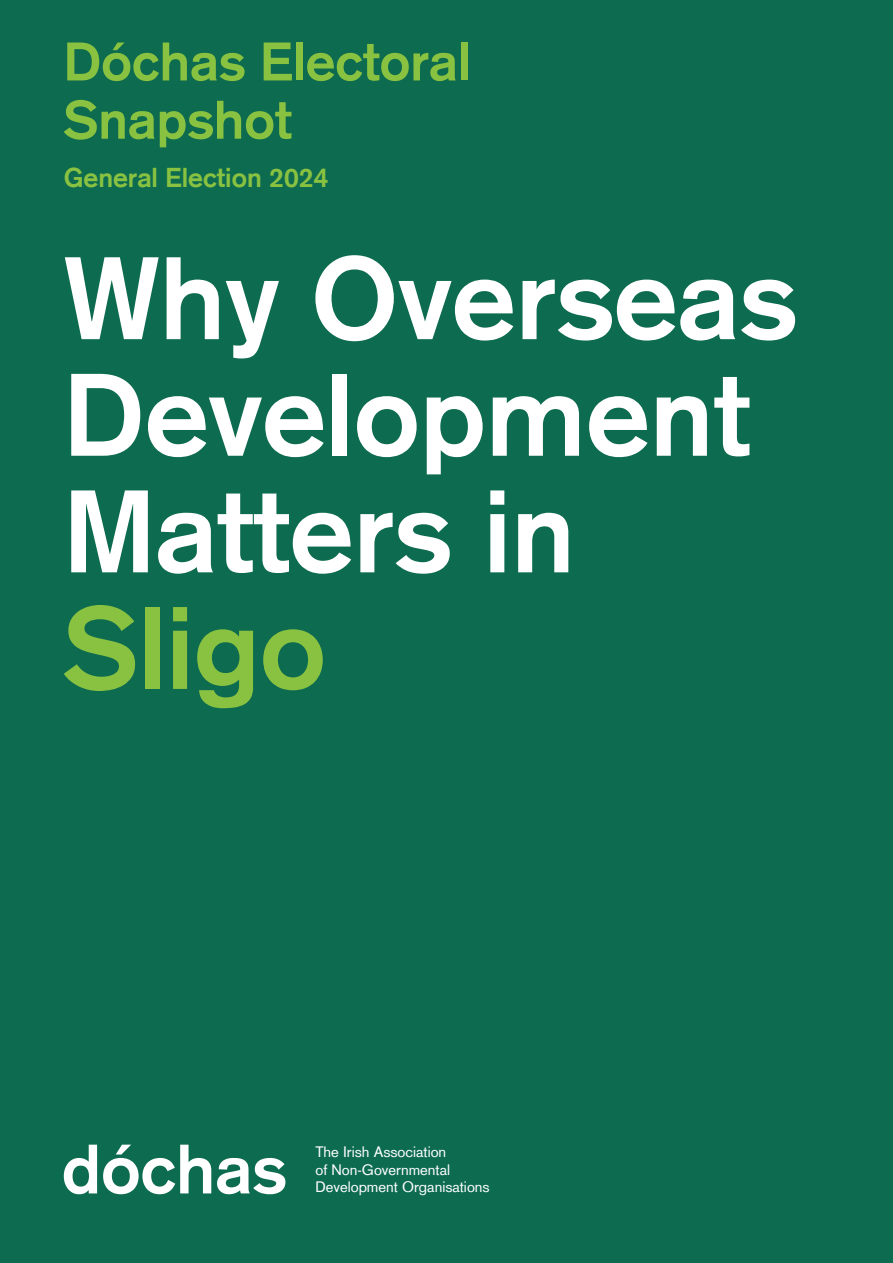
<style>
.page{position:relative;width:893px;height:1263px;background:#0d6b4f}
.page>*{position:absolute;margin:0;border:0;box-sizing:border-box;transform-origin:0 0}
.t1{font:700 115.05px/116.6px "Basic Commercial LT";color:#fff}
.t2{font:700 53.25px/58.2px "Basic Commercial LT";color:#89c241}
.t3{font:700 26.7px "Basic Commercial LT";color:#89c241}
.t4{font:14.85px/17.1px "Basic Commercial LT Com";color:#fff}
.s1{color:#89c241}
</style>
<div class="page">
<svg style="left:64px;top:1145px;width:33px;height:49px"></svg>
<svg style="left:103px;top:1145px;width:108px;height:49px"></svg>
<svg style="left:217px;top:1158px;width:68px;height:36px"></svg>
<p class="t2" style="left:64px;top:32px;width:408px">Dóchas Electoral<br>Snapshot</p>
<p class="t3" style="left:64px;top:162px;width:266px">General Election 2024</p>
<p class="t1" style="left:64px;top:240px;width:734px">Why Overseas<br>Development<br>Matters in<br><span class="s1">Sligo</span></p>
<p class="t4" style="left:315px;top:1143px;width:176px">The Irish Association<br>of Non-Governmental<br>Development Organisations</p>
</div>
